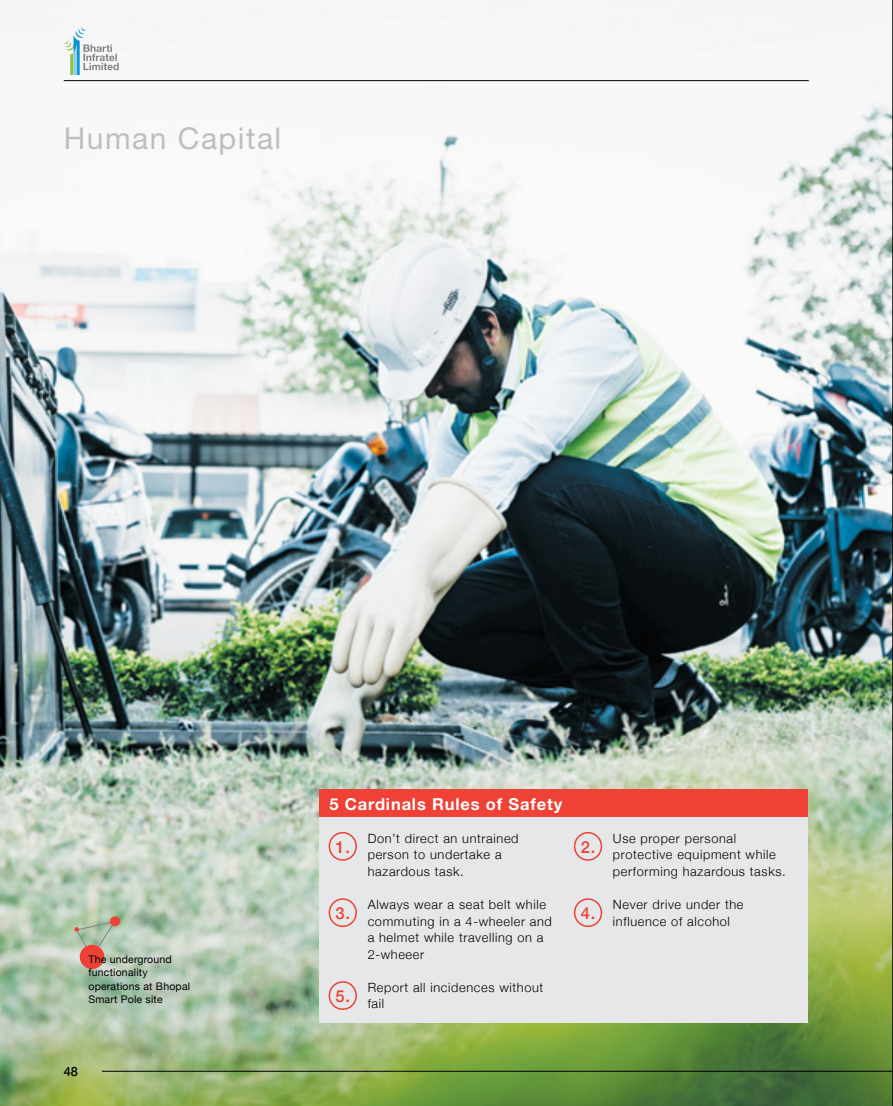
<style>
.page{position:relative;width:893px;height:1106px;background:#fff}
.page>*{position:absolute;margin:0;border:0;box-sizing:border-box;transform-origin:0 0}
.t1{font:30px "Helvetica Neue";letter-spacing:.05em;color:#bcbec0}
.t2{font:700 16.5px "Helvetica Neue";letter-spacing:.05em;color:#fff}
.t3{font:500 16.5px "Helvetica Neue";color:#ef4135}
.t4{font:300 12.75px/16.5px "Helvetica Neue";letter-spacing:.05em;color:#000}
.t5{font:500 12.75px "Helvetica Neue";color:#000}
.t6{font:10.5px/13.5px "Helvetica Neue";letter-spacing:.02em;color:#000}
</style>
<div class="page">
<img style="left:0;top:0;width:892px;height:1106px">
<div style="left:319px;top:813px;width:488px;height:209px;background:#e6e7e8"></div>
<div style="left:319px;top:789px;width:488px;height:27px;background:#ef4135"></div>
<div style="left:329px;top:832px;width:28px;height:28px;border:2px solid #ef4135;border-radius:50%"></div>
<div style="left:329px;top:898px;width:28px;height:29px;border:2px solid #ef4135;border-radius:50%"></div>
<div style="left:329px;top:981px;width:28px;height:29px;border:2px solid #ef4135;border-radius:50%"></div>
<div style="left:574px;top:832px;width:28px;height:28px;border:2px solid #ef4135;border-radius:50%"></div>
<div style="left:574px;top:898px;width:28px;height:29px;border:2px solid #ef4135;border-radius:50%"></div>
<hr style="left:892px;top:0;width:1px;height:1106px;background:#000">
<svg style="left:74px;top:916px;width:47px;height:54px;background:#bfa994"></svg>
<svg style="left:64px;top:27px;width:55px;height:48px"></svg>
<hr style="left:64px;top:80px;width:745px;height:1px;background:#000">
<hr style="left:102px;top:1071px;width:791px;height:1px;background:#000">
<h1 class="t1" style="left:64px;top:120px;width:219px">Human Capital</h1>
<p class="t6" style="left:88px;top:952px;width:103px">The underground functionality operations at Bhopal<br>Smart Pole site</p>
<p class="t5" style="left:64px;top:1061px;width:16px">48</p>
<p class="t2" style="left:329px;top:791px;width:234px">5 Cardinals Rules of Safety</p>
<p class="t4" style="left:368px;top:829px;width:152px">Don’t direct an untrained person to undertake a hazardous task.</p>
<p class="t4" style="left:368px;top:895px;width:186px">Always wear a seat belt while commuting in a 4-wheeler and a helmet while travelling on a<br>2-wheeer</p>
<p class="t4" style="left:368px;top:978px;width:177px">Report all incidences without fail</p>
<p class="t3" style="left:335px;top:833px;width:16px">1.</p>
<p class="t3" style="left:335px;top:900px;width:16px">3.</p>
<p class="t3" style="left:335px;top:983px;width:16px">5.</p>
<p class="t3" style="left:581px;top:833px;width:16px">2.</p>
<p class="t3" style="left:581px;top:900px;width:16px">4.</p>
<p class="t4" style="left:613px;top:829px;width:174px">Use proper personal protective equipment while performing hazardous tasks.</p>
<p class="t4" style="left:613px;top:895px;width:132px">Never drive under the influence of alcohol</p>
</div>
